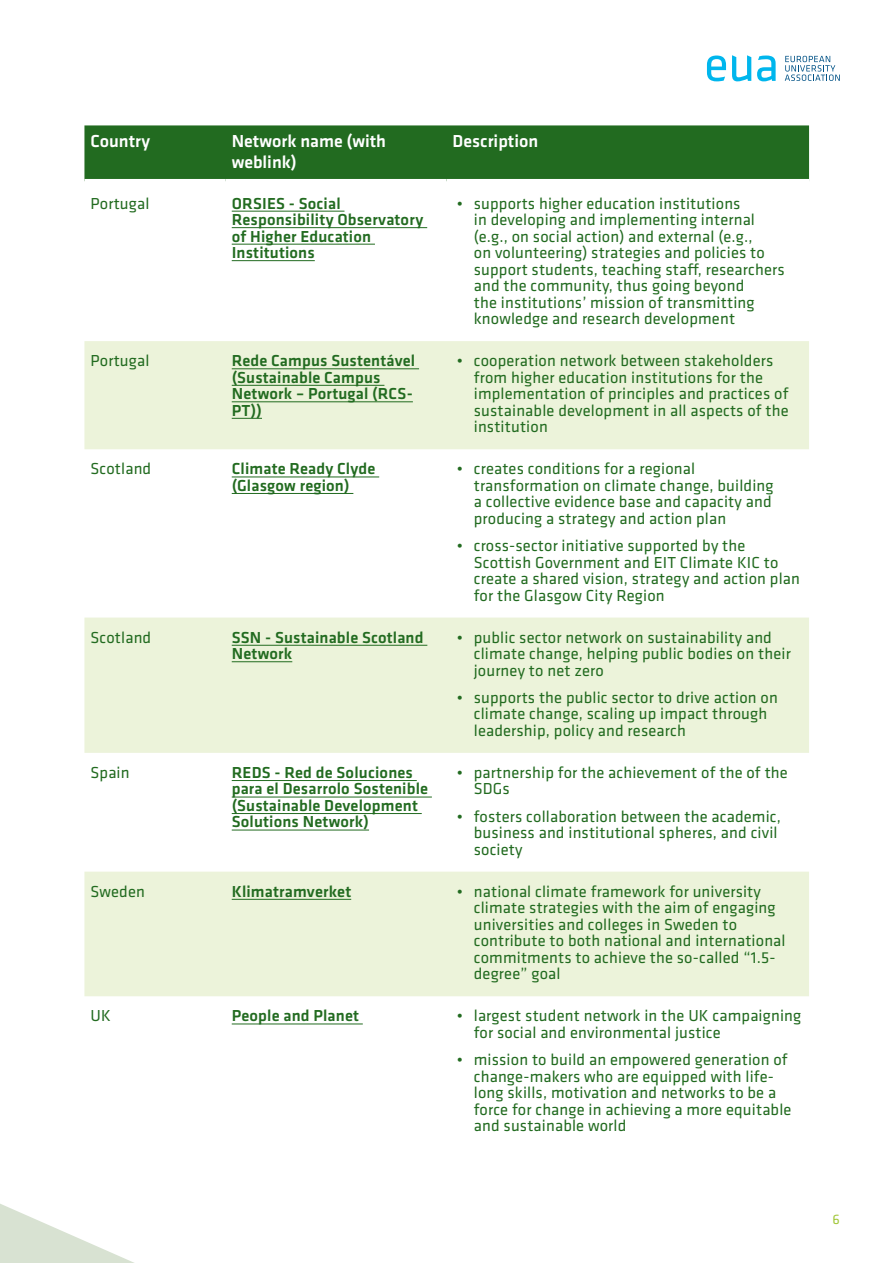
<style>
.page{position:relative;width:893px;height:1263px;background:#fff}
.page>*{position:absolute;margin:0;border:0;box-sizing:border-box;transform-origin:0 0}
.t1{font:500 18px/21px "Klavika Basic";color:#fff}
.t2{font:16.5px/16.5px "Klavika Basic";letter-spacing:.01em;color:#226b20}
.t3{font:500 16.5px/16.5px "Klavika Basic";letter-spacing:.01em;color:#226b20}
.t4{font:14.25px "Klavika Basic";color:#a2c73a}
</style>
<div class="page">
<svg style="left:732px;top:55px;width:19px;height:26px"></svg>
<svg style="left:707px;top:56px;width:19px;height:25px"></svg>
<svg style="left:757px;top:56px;width:19px;height:25px"></svg>
<svg style="left:785px;top:56px;width:55px;height:25px"></svg>
<svg style="left:0;top:1204px;width:134px;height:59px"></svg>
<div style="left:84px;top:125px;width:725px;height:54px;background:#226b20"></div>
<svg style="left:84px;top:341px;width:725px;height:655px;fill:#ecf3da"></svg>
<hr style="left:232px;top:211px;width:112px;height:1px;background:#226b20">
<hr style="left:232px;top:227px;width:195px;height:1px;background:#226b20">
<hr style="left:232px;top:244px;width:143px;height:1px;background:#226b20">
<hr style="left:232px;top:260px;width:83px;height:1px;background:#226b20">
<hr style="left:232px;top:368px;width:187px;height:1px;background:#226b20">
<hr style="left:232px;top:385px;width:152px;height:1px;background:#226b20">
<hr style="left:232px;top:401px;width:181px;height:1px;background:#226b20">
<hr style="left:232px;top:418px;width:30px;height:1px;background:#226b20">
<hr style="left:232px;top:476px;width:147px;height:1px;background:#226b20">
<hr style="left:232px;top:493px;width:121px;height:1px;background:#226b20">
<hr style="left:232px;top:645px;width:195px;height:1px;background:#226b20">
<hr style="left:232px;top:661px;width:60px;height:1px;background:#226b20">
<hr style="left:232px;top:780px;width:185px;height:1px;background:#226b20">
<hr style="left:232px;top:797px;width:200px;height:1px;background:#226b20">
<hr style="left:232px;top:813px;width:190px;height:1px;background:#226b20">
<hr style="left:232px;top:830px;width:137px;height:1px;background:#226b20">
<hr style="left:232px;top:899px;width:119px;height:1px;background:#226b20">
<hr style="left:232px;top:1023px;width:131px;height:1px;background:#226b20">
<p class="t1" style="left:90px;top:131px;width:61px">Country</p>
<p class="t1" style="left:232px;top:131px;width:156px">Network name (with weblink)</p>
<p class="t1" style="left:453px;top:131px;width:87px">Description</p>
<p class="t2" style="left:90px;top:194px;width:61px">Portugal</p>
<p class="t3" style="left:232px;top:194px;width:193px">ORSIES - Social<br>Responsibility Observatory of Higher Education<br>Institutions</p>
<p class="t2" style="left:474px;top:194px;width:312px;text-indent:-17px">• supports higher education institutions<br>in developing and implementing internal (e.g., on social action) and external (e.g.,<br>on volunteering) strategies and policies to support students, teaching staff, researchers and the community, thus going beyond<br>the institutions’ mission of transmitting knowledge and research development</p>
<p class="t2" style="left:90px;top:352px;width:61px">Portugal</p>
<p class="t3" style="left:232px;top:352px;width:185px">Rede Campus Sustentável (Sustainable Campus<br>Network – Portugal (RCS-<br>PT))</p>
<p class="t2" style="left:474px;top:352px;width:316px;text-indent:-17px">• cooperation network between stakeholders from higher education institutions for the implementation of principles and practices of sustainable development in all aspects of the institution</p>
<p class="t2" style="left:90px;top:460px;width:62px">Scotland</p>
<p class="t3" style="left:232px;top:460px;width:145px">Climate Ready Clyde (Glasgow region)</p>
<p class="t2" style="left:474px;top:460px;width:301px;text-indent:-17px">• creates conditions for a regional transformation on climate change, building a collective evidence base and capacity and producing a strategy and action plan</p>
<p class="t2" style="left:474px;top:537px;width:328px;text-indent:-17px">• cross-sector initiative supported by the Scottish Government and EIT Climate KIC to create a shared vision, strategy and action plan for the Glasgow City Region</p>
<p class="t2" style="left:90px;top:628px;width:62px">Scotland</p>
<p class="t3" style="left:232px;top:628px;width:193px">SSN - Sustainable Scotland<br>Network</p>
<p class="t2" style="left:474px;top:628px;width:318px;text-indent:-17px">• public sector network on sustainability and climate change, helping public bodies on their journey to net zero</p>
<p class="t2" style="left:474px;top:689px;width:306px;text-indent:-17px">• supports the public sector to drive action on climate change, scaling up impact through leadership, policy and research</p>
<p class="t2" style="left:90px;top:764px;width:41px">Spain</p>
<p class="t3" style="left:232px;top:764px;width:198px">REDS - Red de Soluciones para el Desarrolo Sostenible (Sustainable Development<br>Solutions Network)</p>
<p class="t2" style="left:474px;top:764px;width:315px;text-indent:-17px">• partnership for the achievement of the of the<br>SDGs</p>
<p class="t2" style="left:474px;top:807px;width:309px;text-indent:-17px">• fosters collaboration between the academic, business and institutional spheres, and civil society</p>
<p class="t2" style="left:90px;top:882px;width:56px">Sweden</p>
<p class="t3" style="left:232px;top:883px;width:121px">Klimatramverket</p>
<p class="t2" style="left:474px;top:882px;width:313px;text-indent:-17px">• national climate framework for university climate strategies with the aim of engaging universities and colleges in Sweden to contribute to both national and international commitments to achieve the so-called “1.5- degree” goal</p>
<p class="t2" style="left:90px;top:1007px;width:22px">UK</p>
<p class="t3" style="left:232px;top:1007px;width:129px">People and Planet</p>
<p class="t2" style="left:474px;top:1007px;width:329px;text-indent:-17px">• largest student network in the UK campaigning for social and environmental justice</p>
<p class="t2" style="left:474px;top:1051px;width:319px;text-indent:-17px">• mission to build an empowered generation of change-makers who are equipped with life&shy;long skills, motivation and networks to be a force for change in achieving a more equitable and sustainable world</p>
<p class="t4" style="left:832px;top:1210px;width:9px">6</p>
</div>
